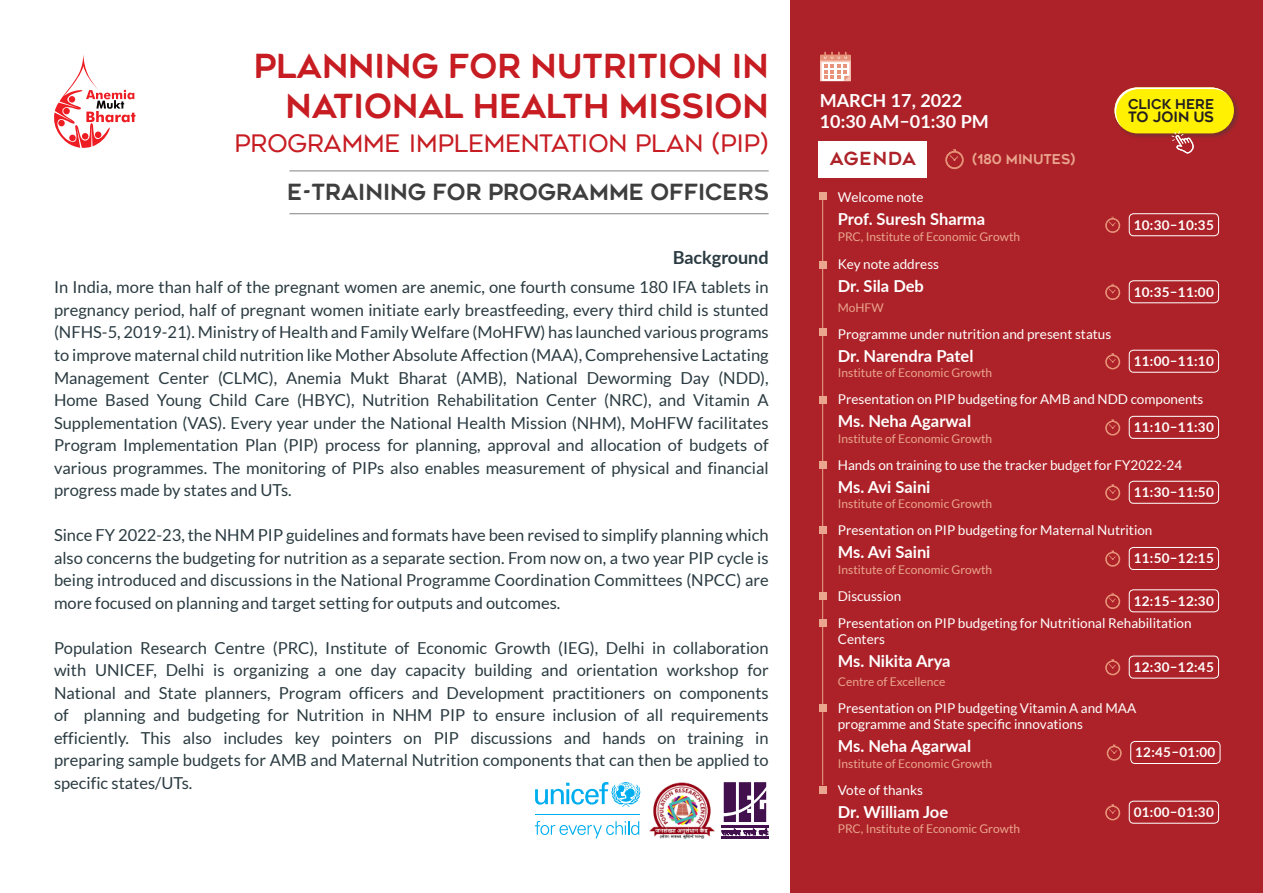
<style>
.page{position:relative;width:1263px;height:893px;background:#fff}
.page>*{position:absolute;margin:0;border:0;box-sizing:border-box;transform-origin:0 0}
.t1{font:33px/39.6px "Agenor";color:#c61c22;text-align:right}
.t2{font:300 24px "Agenor";color:#c61c22}
.t3{font:22.2px "Agenor";color:#3e3e3f}
.t4{font:700 18px/21.6px "Lato";color:#fff}
.t5{font:700 18px "Lato";color:#2a3b41}
.t6{font:18px "Agenor";letter-spacing:.05em;color:#ad2228}
.t7{font:16.5px/22.5px "Lato";color:#2a3b41;text-align:justify}
.t8{font:700 16.5px "Lato";color:#fff}
.t9{font:14.25px "Agenor";color:#231f20}
.t10{font:13.5px/27px "Lato";color:#fff}
.t11{font:700 13.5px "Lato";letter-spacing:.02em;color:#fff}
.t12{font:13.5px "Agenor";color:#eaa58e}
.t13{font:13.5px "Agenor";color:#231f20}
.t14{font:12px "Lato";color:#eaa58e}
</style>
<div class="page">
<div style="left:790px;top:0;width:473px;height:893px;background:#ad2228"></div>
<svg style="left:54px;top:55px;width:81px;height:93px"></svg>
<hr style="left:289px;top:171px;width:480px;height:1px;background:#808285">
<hr style="left:289px;top:213px;width:480px;height:1px;background:#808285">
<img style="left:650px;top:782px;width:65px;height:57px">
<svg style="left:721px;top:829px;width:47px;height:6px"></svg>
<hr style="left:721px;top:825px;width:48px;height:3px;background:#42104d">
<hr style="left:721px;top:837px;width:48px;height:2px;background:#42104d">
<svg style="left:724px;top:782px;width:42px;height:40px"></svg>
<svg style="left:820px;top:52px;width:31px;height:29px"></svg>
<div style="left:819px;top:141px;width:108px;height:36px;background:#fff"></div>
<svg style="left:945px;top:149px;width:19px;height:20px"></svg>
<svg style="left:1105px;top:217px;width:15px;height:16px"></svg>
<div style="left:1129px;top:213px;width:90px;height:23px;border:1px solid #fff;border-radius:4px"></div>
<svg style="left:1105px;top:284px;width:15px;height:16px"></svg>
<div style="left:1129px;top:280px;width:90px;height:23px;border:1px solid #fff;border-radius:4px"></div>
<svg style="left:1105px;top:353px;width:15px;height:16px"></svg>
<div style="left:1129px;top:350px;width:90px;height:23px;border:1px solid #fff;border-radius:4px"></div>
<svg style="left:1105px;top:419px;width:15px;height:16px"></svg>
<div style="left:1129px;top:416px;width:90px;height:23px;border:1px solid #fff;border-radius:4px"></div>
<svg style="left:1105px;top:484px;width:15px;height:16px"></svg>
<div style="left:1129px;top:481px;width:90px;height:23px;border:1px solid #fff;border-radius:4px"></div>
<svg style="left:1105px;top:550px;width:15px;height:17px"></svg>
<div style="left:1129px;top:547px;width:90px;height:23px;border:1px solid #fff;border-radius:4px"></div>
<svg style="left:1105px;top:593px;width:15px;height:16px"></svg>
<div style="left:1129px;top:589px;width:90px;height:23px;border:1px solid #fff;border-radius:4px"></div>
<svg style="left:1105px;top:659px;width:15px;height:16px"></svg>
<div style="left:1129px;top:656px;width:90px;height:22px;border:1px solid #fff;border-radius:4px"></div>
<svg style="left:1107px;top:744px;width:15px;height:17px"></svg>
<div style="left:1130px;top:741px;width:90px;height:23px;border:1px solid #fff;border-radius:4px"></div>
<svg style="left:1105px;top:804px;width:15px;height:16px"></svg>
<div style="left:1129px;top:801px;width:90px;height:23px;border:1px solid #fff;border-radius:4px"></div>
<div style="left:1113px;top:86px;width:127px;height:53px;background:#3b3b3b;opacity:.45"></div>
<svg style="left:1114px;top:87px;width:120px;height:66px"></svg>
<div style="left:819px;top:192px;width:7px;height:8px;background:#eaa58e"></div>
<div style="left:819px;top:261px;width:7px;height:7px;background:#eaa58e"></div>
<div style="left:819px;top:328px;width:7px;height:8px;background:#eaa58e"></div>
<div style="left:819px;top:396px;width:7px;height:7px;background:#eaa58e"></div>
<div style="left:819px;top:461px;width:7px;height:7px;background:#eaa58e"></div>
<div style="left:819px;top:526px;width:7px;height:8px;background:#eaa58e"></div>
<div style="left:819px;top:592px;width:7px;height:8px;background:#eaa58e"></div>
<div style="left:819px;top:619px;width:7px;height:8px;background:#eaa58e"></div>
<div style="left:819px;top:704px;width:7px;height:8px;background:#eaa58e"></div>
<div style="left:819px;top:786px;width:7px;height:7px;background:#eaa58e"></div>
<hr style="left:822px;top:195px;width:1px;height:590px;background:#eaa58e">
<svg style="left:535px;top:782px;width:105px;height:25px"></svg>
<hr style="left:535px;top:814px;width:104px;height:1px;background:#00aeef">
<svg style="left:535px;top:821px;width:104px;height:17px"></svg>
<h1 class="t1" style="left:254px;top:48px;width:516px">PLANNING FOR NUTRITION IN<br>NATIONAL HEALTH MISSION</h1>
<h2 class="t2" style="left:234px;top:129px;width:536px">PROGRAMME IMPLEMENTATION PLAN (PIP)</h2>
<h3 class="t3" style="left:287px;top:179px;width:483px">E-TRAINING FOR PROGRAMME OFFICERS</h3>
<p class="t5" style="left:673px;top:244px;width:97px">Background</p>
<p class="t7" style="left:54px;top:276px;width:716px">In India, more than half of the pregnant women are anemic, one fourth consume 180 IFA tablets in pregnancy period, half of pregnant women initiate early breastfeeding, every third child is stunted (NFHS-5, 2019-21). Ministry of Health and Family Welfare (MoHFW) has launched various programs to improve maternal child nutrition like Mother Absolute Affection (MAA), Comprehensive Lactating Management Center (CLMC), Anemia Mukt Bharat (AMB), National Deworming Day (NDD), Home Based Young Child Care (HBYC), Nutrition Rehabilitation Center (NRC), and Vitamin A Supplementation (VAS). Every year under the National Health Mission (NHM), MoHFW facilitates Program Implementation Plan (PIP) process for planning, approval and allocation of budgets of various programmes. The monitoring of PIPs also enables measurement of physical and financial progress made by states and UTs.</p>
<p class="t7" style="left:54px;top:524px;width:716px">Since FY 2022-23, the NHM PIP guidelines and formats have been revised to simplify planning which also concerns the budgeting for nutrition as a separate section. From now on, a two year PIP cycle is being introduced and discussions in the National Programme Coordination Committees (NPCC) are more focused on planning and target setting for outputs and outcomes.</p>
<p class="t7" style="left:54px;top:636px;width:716px">Population Research Centre (PRC), Institute of Economic Growth (IEG), Delhi in collaboration with UNICEF, Delhi is organizing a one day capacity building and orientation workshop for National and State planners, Program officers and Development practitioners on components of planning and budgeting for Nutrition in NHM PIP to ensure inclusion of all requirements efficiently. This also includes key pointers on PIP discussions and hands on training in preparing sample budgets for AMB and Maternal Nutrition components that can then be applied to specific states/UTs.</p>
<p class="t4" style="left:820px;top:89px;width:171px">MARCH 17, 2022<br>10:30 AM–01:30 PM</p>
<p class="t6" style="left:830px;top:148px;width:88px">AGENDA</p>
<p class="t12" style="left:972px;top:151px;width:104px">(180 MINUTES)</p>
<p class="t10" style="left:838px;top:184px;width:87px">Welcome note</p>
<p class="t8" style="left:838px;top:207px;width:149px">Prof. Suresh Sharma</p>
<p class="t14" style="left:838px;top:230px;width:184px">PRC, Institute of Economic Growth</p>
<p class="t10" style="left:838px;top:251px;width:103px">Key note address</p>
<p class="t8" style="left:838px;top:274px;width:88px">Dr. Sila Deb</p>
<p class="t14" style="left:838px;top:301px;width:47px">MoHFW</p>
<p class="t10" style="left:838px;top:320px;width:275px">Programme under nutrition and present status</p>
<p class="t8" style="left:838px;top:343px;width:137px">Dr. Narendra Patel</p>
<p class="t14" style="left:838px;top:366px;width:156px">Institute of Economic Growth</p>
<p class="t10" style="left:838px;top:386px;width:367px">Presentation on PIP budgeting for AMB and NDD components</p>
<p class="t8" style="left:838px;top:409px;width:135px">Ms. Neha Agarwal</p>
<p class="t14" style="left:838px;top:432px;width:156px">Institute of Economic Growth</p>
<p class="t10" style="left:838px;top:451px;width:346px">Hands on training to use the tracker budget for FY2022-24</p>
<p class="t8" style="left:838px;top:474px;width:94px">Ms. Avi Saini</p>
<p class="t14" style="left:838px;top:497px;width:156px">Institute of Economic Growth</p>
<p class="t10" style="left:838px;top:517px;width:316px">Presentation on PIP budgeting for Maternal Nutrition</p>
<p class="t8" style="left:838px;top:540px;width:94px">Ms. Avi Saini</p>
<p class="t14" style="left:838px;top:563px;width:156px">Institute of Economic Growth</p>
<p class="t10" style="left:838px;top:582px;width:355px">Discussion<br>Presentation on PIP budgeting for Nutritional Rehabilitation</p>
<p class="t10" style="left:838px;top:625px;width:49px">Centers</p>
<p class="t8" style="left:838px;top:649px;width:114px">Ms. Nikita Arya</p>
<p class="t14" style="left:838px;top:675px;width:109px">Centre of Excellence</p>
<p class="t10" style="left:838px;top:700px;width:300px;line-height:16.2px">Presentation on PIP budgeting Vitamin A and MAA programme and State specific innovations</p>
<p class="t8" style="left:838px;top:734px;width:135px">Ms. Neha Agarwal</p>
<p class="t14" style="left:838px;top:757px;width:156px">Institute of Economic Growth</p>
<p class="t10" style="left:838px;top:776px;width:87px">Vote of thanks</p>
<p class="t8" style="left:838px;top:800px;width:112px">Dr. William Joe</p>
<p class="t14" style="left:838px;top:822px;width:184px">PRC, Institute of Economic Growth</p>
<p class="t13" style="left:1128px;top:96px;width:88px">CLICK HERE</p>
<p class="t9" style="left:1128px;top:109px;width:87px">TO JOIN US</p>
<p class="t11" style="left:1134px;top:215px;width:82px">10:30–10:35</p>
<p class="t11" style="left:1134px;top:282px;width:82px">10:35–11:00</p>
<p class="t11" style="left:1134px;top:351px;width:82px">11:00–11:10</p>
<p class="t11" style="left:1134px;top:417px;width:82px">11:10–11:30</p>
<p class="t11" style="left:1134px;top:482px;width:82px">11:30–11:50</p>
<p class="t11" style="left:1134px;top:549px;width:82px">11:50–12:15</p>
<p class="t11" style="left:1134px;top:591px;width:82px">12:15–12:30</p>
<p class="t11" style="left:1134px;top:657px;width:82px">12:30–12:45</p>
<p class="t11" style="left:1135px;top:743px;width:82px">12:45–01:00</p>
<p class="t11" style="left:1134px;top:802px;width:82px">01:00–01:30</p>
</div>
